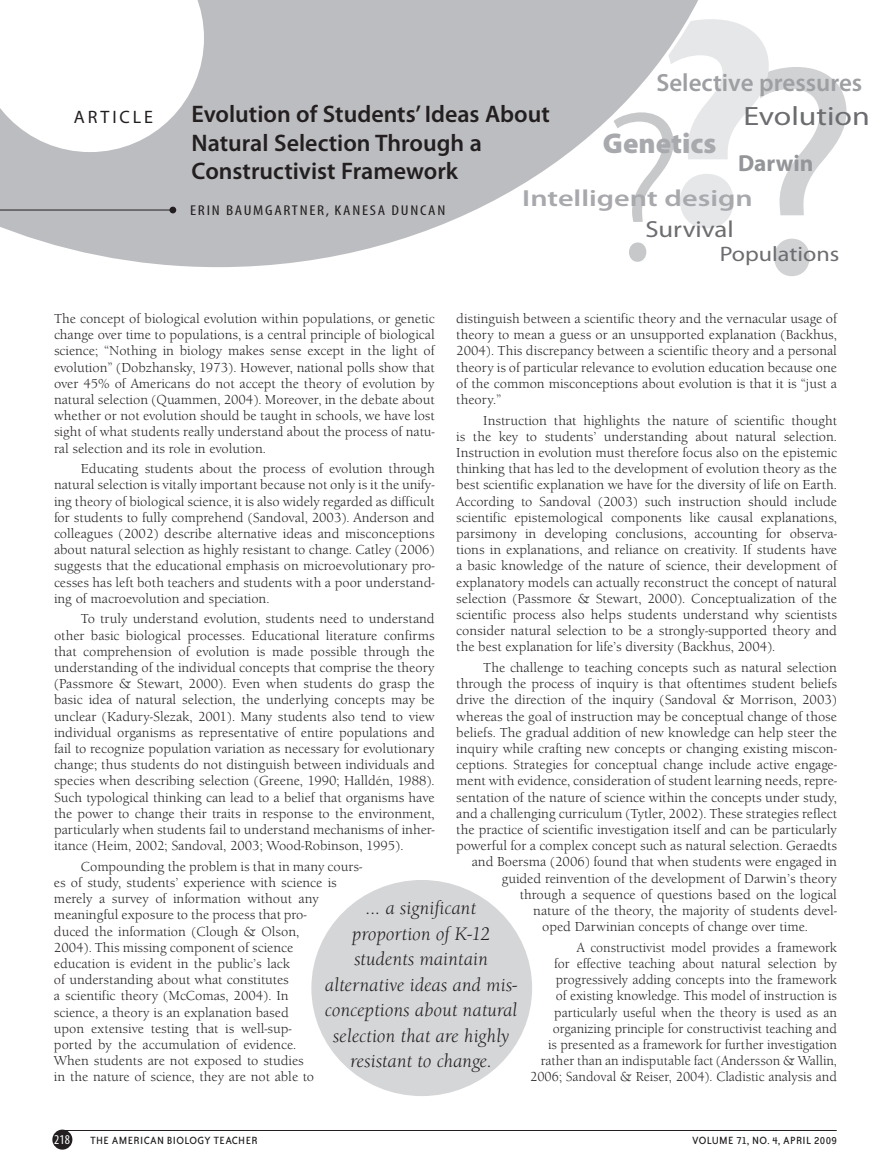
<style>
.page{position:relative;width:891px;height:1175px;background:#fff}
.page>*{position:absolute;margin:0;border:0;box-sizing:border-box;transform-origin:0 0}
.t1{font:300 214.2px "Myriad Pro";color:#c7c8ca}
.t2{font:900 28.65px "Myriad Pro";color:#a8a9ad}
.t3{font:26.55px "Myriad Pro";color:#6c6d70;scale:1.2 1}
.t4{font:600 24.9px "Myriad Pro";color:#9d9fa2}
.t5{font:600 24px/28.5px "Myriad Pro";color:#231f20}
.t6{font:600 23.25px "Myriad Pro";color:#a8a9ad;scale:1.3 1}
.t7{font:23.25px "Myriad Pro";color:#6c6d70;scale:1.15 1}
.t8{font:700 23.25px "Myriad Pro";color:#939598}
.t9{font:21px "Myriad Pro";color:#6c6d70;scale:1.15 1}
.t10{font:italic 18.75px/25.5px "Berkeley Old ITC";color:#231f20;text-align:center}
.t11{font:18px "Myriad Pro";letter-spacing:.16em;color:#231f20}
.t12{font:condensed 14.25px "Myriad";letter-spacing:.1em;color:#231f20;scale:1.2 1}
.t13{font:13.5px/16.2px "Berkeley Old ITC";color:#231f20;text-align:justify}
.t14{font:condensed 13.5px "Myriad";color:#fff}
.t15{font:12px "Bailey Sans ITC";letter-spacing:.03em;color:#231f20}
.s1{font-weight:400;font-size:300px;color:#d1d2d4}
</style>
<div class="page">
<svg style="left:0;top:0;width:698px;height:267px"></svg>
<svg style="left:0;top:0;width:204px;height:152px"></svg>
<svg style="left:170px;top:207px;width:6px;height:6px"></svg>
<hr style="left:0;top:210px;width:170px;height:1px;background:#231f20">
<div style="left:310px;top:878px;width:224px;height:219px;background:#d5d6d8;border-radius:50%"></div>
<div style="left:52px;top:1129px;width:20px;height:20px;background:#231f20;border-radius:50%"></div>
<hr style="left:61px;top:1130px;width:776px;height:1px;background:#231f20">
<h1 class="t1" style="left:602px;top:70px;width:259px">?<sup>?</sup><span class="s1">?</span></h1>
<h3 class="t4" style="left:656px;top:68px;width:207px">Selective pressures</h3>
<h3 class="t11" style="left:74px;top:107px;width:81px">ARTICLE</h3>
<h3 class="t5" style="left:192px;top:100px;width:360px">Evolution of Students’ Ideas About<br>Natural Selection Through a<br>Constructivist Framework</h3>
<p class="t12" style="left:190px;top:203px;width:214px">ERIN BAUMGARTNER, KANESA DUNCAN</p>
<h3 class="t3" style="left:743px;top:102px;width:107px">Evolution</h3>
<h2 class="t2" style="left:603px;top:127px;width:115px">Genetics</h2>
<h3 class="t8" style="left:738px;top:150px;width:77px">Darwin</h3>
<h3 class="t6" style="left:522px;top:185px;width:179px">Intelligent design</h3>
<h3 class="t7" style="left:645px;top:216px;width:78px">Survival</h3>
<h3 class="t9" style="left:720px;top:243px;width:106px">Populations</h3>
<p class="t13" style="left:456px;top:310px;width:382px">distinguish between a scientific theory and the vernacular usage of theory to mean a guess or an unsupported explanation (Backhus, 2004). This discrepancy between a scientific theory and a personal theory is of particular relevance to evolution education because one of the common misconceptions about evolution is that it is “just a theory.”</p>
<p class="t13" style="left:456px;top:412px;width:382px;text-indent:27px">Instruction that highlights the nature of scientific thought is the key to students’ understanding about natural selection.<br>Instruction in evolution must therefore focus also on the epistemic thinking that has led to the development of evolution theory as the best scientific explanation we have for the diversity of life on Earth.<br>According to Sandoval (2003) such instruction should include scientific epistemological components like causal explanations, parsimony in developing conclusions, accounting for observa&shy;tions in explanations, and reliance on creativity. If students have a basic knowledge of the nature of science, their development of explanatory models can actually reconstruct the concept of natural selection (Passmore &amp; Stewart, 2000). Conceptualization of the scientific process also helps students understand why scientists consider natural selection to be a strongly-supported theory and the best explanation for life’s diversity (Backhus, 2004).</p>
<p class="t13" style="left:483px;top:659px;width:355px">The challenge to teaching concepts such as natural selection</p>
<p class="t13" style="left:456px;top:675px;width:382px">through the process of inquiry is that oftentimes student beliefs</p>
<p class="t13" style="left:456px;top:692px;width:382px">drive the direction of the inquiry (Sandoval &amp; Morrison, 2003)</p>
<p class="t13" style="left:456px;top:708px;width:382px">whereas the goal of instruction may be conceptual change of those</p>
<p class="t13" style="left:456px;top:724px;width:382px">beliefs. The gradual addition of new knowledge can help steer the</p>
<p class="t13" style="left:456px;top:740px;width:382px">inquiry while crafting new concepts or changing existing miscon-</p>
<p class="t13" style="left:456px;top:756px;width:382px">ceptions. Strategies for conceptual change include active engage-</p>
<p class="t13" style="left:456px;top:773px;width:382px">ment with evidence, consideration of student learning needs, repre-</p>
<p class="t13" style="left:456px;top:789px;width:382px">sentation of the nature of science within the concepts under study,</p>
<p class="t13" style="left:456px;top:805px;width:382px">and a challenging curriculum (Tytler, 2002). These strategies reflect</p>
<p class="t13" style="left:456px;top:821px;width:382px">the practice of scientific investigation itself and can be particularly</p>
<p class="t13" style="left:456px;top:837px;width:382px">powerful for a complex concept such as natural selection. Geraedts</p>
<p class="t13" style="left:472px;top:854px;width:367px">and Boersma (2006) found that when students were engaged in</p>
<p class="t13" style="left:502px;top:870px;width:337px">guided reinvention of the development of Darwin’s theory</p>
<p class="t13" style="left:520px;top:886px;width:319px">through a sequence of questions based on the logical</p>
<p class="t13" style="left:533px;top:902px;width:305px">nature of the theory, the majority of students devel-</p>
<p class="t13" style="left:542px;top:918px;width:267px">oped Darwinian concepts of change over time.</p>
<p class="t13" style="left:530px;top:939px;width:308px;text-align:right">A constructivist model provides a framework<br>for effective teaching about natural selection by progressively adding concepts into the framework<br>of existing knowledge. This model of instruction is particularly useful when the theory is used as an organizing principle for constructivist teaching and<br>is presented as a framework for further investigation rather than an indisputable fact (Andersson &amp; Wallin, 2006; Sandoval &amp; Reiser, 2004). Cladistic analysis and</p>
<p class="t13" style="left:54px;top:310px;width:382px">The concept of biological evolution within populations, or genetic change over time to populations, is a central principle of biological science; “Nothing in biology makes sense except in the light of evolution” (Dobzhansky, 1973). However, national polls show that over 45% of Americans do not accept the theory of evolution by natural selection (Quammen, 2004). Moreover, in the debate about whether or not evolution should be taught in schools, we have lost sight of what students really understand about the process of natu&shy;ral selection and its role in evolution.</p>
<p class="t13" style="left:54px;top:461px;width:382px;text-indent:27px">Educating students about the process of evolution through natural selection is vitally important because not only is it the unify&shy;ing theory of biological science, it is also widely regarded as difficult for students to fully comprehend (Sandoval, 2003). Anderson and colleagues (2002) describe alternative ideas and misconceptions about natural selection as highly resistant to change. Catley (2006) suggests that the educational emphasis on microevolutionary pro&shy;cesses has left both teachers and students with a poor understand&shy;ing of macroevolution and speciation.</p>
<p class="t13" style="left:54px;top:611px;width:382px;text-indent:27px">To truly understand evolution, students need to understand other basic biological processes. Educational literature confirms that comprehension of evolution is made possible through the understanding of the individual concepts that comprise the theory (Passmore &amp; Stewart, 2000). Even when students do grasp the basic idea of natural selection, the underlying concepts may be unclear (Kadury-Slezak, 2001). Many students also tend to view individual organisms as representative of entire populations and fail to recognize population variation as necessary for evolutionary change; thus students do not distinguish between individuals and species when describing selection (Greene, 1990; Halldén, 1988).<br>Such typological thinking can lead to a belief that organisms have the power to change their traits in response to the environment, particularly when students fail to understand mechanisms of inher&shy;itance (Heim, 2002; Sandoval, 2003; Wood-Robinson, 1995).</p>
<p class="t13" style="left:54px;top:858px;width:310px;text-align:left;text-indent:27px">Compounding the problem is that in many cours&shy;es of study, students’ experience with science is merely a survey of information without any meaningful exposure to the process that pro-<br>duced the information (Clough &amp; Olson,<br>2004). This missing component of science<br>education is evident in the public’s lack<br>of understanding about what constitutes<br>a scientific theory (McComas, 2004). In<br>science, a theory is an explanation based<br>upon extensive testing that is well-sup-<br>ported by the accumulation of evidence.<br>When students are not exposed to studies<br>in the nature of science, they are not able to</p>
<h3 class="t10" style="left:325px;top:895px;width:194px">... a significant proportion of K-12 students maintain alternative ideas and mis&shy;conceptions about natural selection that are highly resistant to change.</h3>
<p class="t14" style="left:54px;top:1132px;width:17px">218</p>
<p class="t15" style="left:90px;top:1134px;width:169px">THE AMERICAN BIOLOGY TEACHER</p>
<p class="t15" style="left:692px;top:1134px;width:146px">VOLUME 71, NO. 4, APRIL 2009</p>
</div>
